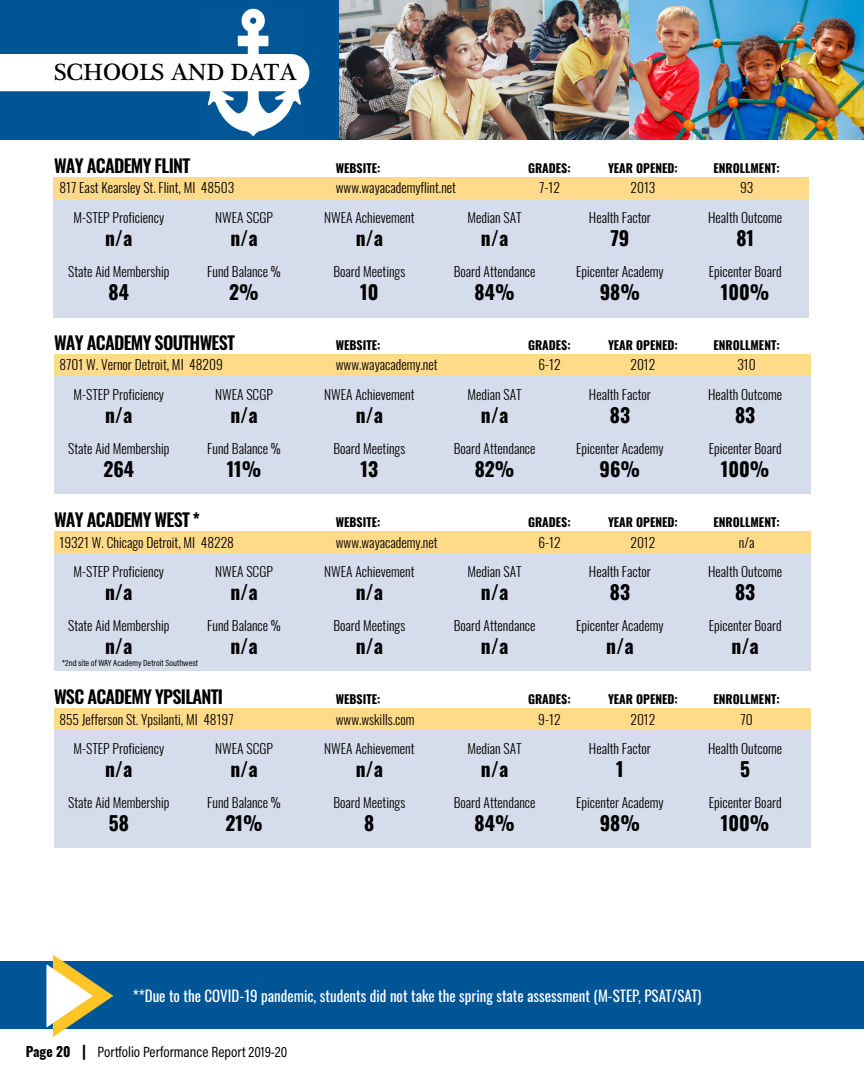
<style>
.page{position:relative;width:864px;height:1080px;background:#fff}
.page>*{position:absolute;margin:0;border:0;box-sizing:border-box;transform-origin:0 0}
.t1{font:24px "Plantagenet Cherokee";color:#000}
.t2{font:700 19.5px "Oswald";color:#000}
.t3{font:600 18px "Oswald";letter-spacing:-.04em;color:#000}
.t4{font:15px "Oswald";color:#fff}
.t5{font:15px "Acumin Pro Cond";color:#000}
.t6{font:300 13.5px "Oswald";color:#000}
.t7{font:700 12px "Oswald";color:#000}
.t8{font:9px "Acumin Pro Cond";color:#000}
.s1{font-family:"Oswald";font-weight:700;font-size:13.5px}
.s2{font-family:"Oswald";font-weight:700}
</style>
<div class="page">
<div style="left:54px;top:354px;width:756px;height:139px;background:#d5dcec"></div>
<div style="left:54px;top:354px;width:756px;height:22px;background:#ffda88"></div>
<div style="left:54px;top:553px;width:756px;height:117px;background:#d5dcec"></div>
<div style="left:54px;top:531px;width:756px;height:22px;background:#ffda88"></div>
<div style="left:54px;top:730px;width:756px;height:118px;background:#d5dcec"></div>
<div style="left:54px;top:708px;width:756px;height:22px;background:#ffda88"></div>
<div style="left:0;top:0;width:864px;height:139px;background:#005596"></div>
<div style="left:53px;top:178px;width:756px;height:140px;background:#d5dcec"></div>
<div style="left:53px;top:177px;width:756px;height:22px;background:#ffda88"></div>
<img style="left:339px;top:0;width:525px;height:139px">
<img style="left:199px;top:8px;width:102px;height:129px">
<div style="left:0;top:54px;width:309px;height:37px;background:#fff"></div>
<div style="left:0;top:961px;width:864px;height:67px;background:#005596"></div>
<svg style="left:46px;top:955px;width:67px;height:82px"></svg>
<h1 class="t1" style="left:54px;top:58px;width:245px">SCHOOLS AND DATA</h1>
<h3 class="t3" style="left:54px;top:156px;width:138px">WAY ACADEMY FLINT</h3>
<p class="t7" style="left:336px;top:162px;width:46px">WEBSITE:</p>
<p class="t7" style="left:528px;top:162px;width:44px">GRADES:</p>
<p class="t7" style="left:608px;top:162px;width:71px">YEAR OPENED:</p>
<p class="t7" style="left:714px;top:162px;width:68px">ENROLLMENT:</p>
<p class="t6" style="left:59px;top:176px;width:176px">817 East Kearsley St. Flint, MI 48503</p>
<p class="t6" style="left:336px;top:176px;width:122px">www.wayacademyflint.net</p>
<p class="t6" style="left:539px;top:176px;width:22px">7-12</p>
<p class="t6" style="left:630px;top:176px;width:26px">2013</p>
<p class="t6" style="left:740px;top:176px;width:15px">93</p>
<p class="t6" style="left:73px;top:206px;width:92px">M-STEP Proficiency</p>
<p class="t6" style="left:215px;top:206px;width:59px">NWEA SCGP</p>
<p class="t6" style="left:324px;top:206px;width:92px">NWEA Achievement</p>
<p class="t6" style="left:468px;top:206px;width:56px">Median SAT</p>
<p class="t6" style="left:589px;top:206px;width:63px">Health Factor</p>
<p class="t6" style="left:708px;top:206px;width:76px">Health Outcome</p>
<h2 class="t2" style="left:105px;top:228px;width:29px">n/a</h2>
<h2 class="t2" style="left:230px;top:228px;width:29px">n/a</h2>
<h2 class="t2" style="left:356px;top:228px;width:29px">n/a</h2>
<h2 class="t2" style="left:481px;top:228px;width:29px">n/a</h2>
<h2 class="t2" style="left:610px;top:228px;width:21px">79</h2>
<h2 class="t2" style="left:736px;top:228px;width:19px">81</h2>
<p class="t6" style="left:68px;top:260px;width:103px">State Aid Membership</p>
<p class="t6" style="left:207px;top:260px;width:75px">Fund Balance %</p>
<p class="t6" style="left:333px;top:260px;width:73px">Board Meetings</p>
<p class="t6" style="left:454px;top:260px;width:83px">Board Attendance</p>
<p class="t6" style="left:576px;top:260px;width:89px">Epicenter Academy</p>
<p class="t6" style="left:709px;top:260px;width:74px">Epicenter Board</p>
<h2 class="t2" style="left:109px;top:282px;width:22px">84</h2>
<h2 class="t2" style="left:229px;top:282px;width:31px">2%</h2>
<h2 class="t2" style="left:360px;top:282px;width:20px">10</h2>
<h2 class="t2" style="left:475px;top:282px;width:41px">84%</h2>
<h2 class="t2" style="left:600px;top:282px;width:42px">98%</h2>
<h2 class="t2" style="left:721px;top:282px;width:50px">100%</h2>
<h3 class="t3" style="left:54px;top:333px;width:183px">WAY ACADEMY SOUTHWEST</h3>
<p class="t7" style="left:336px;top:339px;width:46px">WEBSITE:</p>
<p class="t7" style="left:528px;top:339px;width:44px">GRADES:</p>
<p class="t7" style="left:608px;top:339px;width:71px">YEAR OPENED:</p>
<p class="t7" style="left:714px;top:339px;width:68px">ENROLLMENT:</p>
<p class="t6" style="left:59px;top:353px;width:165px">8701 W. Vernor Detroit, MI 48209</p>
<p class="t6" style="left:336px;top:353px;width:103px">www.wayacademy.net</p>
<p class="t6" style="left:538px;top:353px;width:24px">6-12</p>
<p class="t6" style="left:630px;top:353px;width:27px">2012</p>
<p class="t6" style="left:737px;top:353px;width:20px">310</p>
<p class="t6" style="left:73px;top:383px;width:92px">M-STEP Proficiency</p>
<p class="t6" style="left:215px;top:383px;width:59px">NWEA SCGP</p>
<p class="t6" style="left:324px;top:383px;width:92px">NWEA Achievement</p>
<p class="t6" style="left:468px;top:383px;width:56px">Median SAT</p>
<p class="t6" style="left:589px;top:383px;width:63px">Health Factor</p>
<p class="t6" style="left:708px;top:383px;width:76px">Health Outcome</p>
<h2 class="t2" style="left:105px;top:405px;width:29px">n/a</h2>
<h2 class="t2" style="left:230px;top:405px;width:29px">n/a</h2>
<h2 class="t2" style="left:356px;top:405px;width:29px">n/a</h2>
<h2 class="t2" style="left:481px;top:405px;width:29px">n/a</h2>
<h2 class="t2" style="left:610px;top:405px;width:22px">83</h2>
<h2 class="t2" style="left:735px;top:405px;width:22px">83</h2>
<p class="t6" style="left:68px;top:437px;width:103px">State Aid Membership</p>
<p class="t6" style="left:207px;top:437px;width:75px">Fund Balance %</p>
<p class="t6" style="left:333px;top:437px;width:73px">Board Meetings</p>
<p class="t6" style="left:454px;top:437px;width:83px">Board Attendance</p>
<p class="t6" style="left:576px;top:437px;width:89px">Epicenter Academy</p>
<p class="t6" style="left:709px;top:437px;width:74px">Epicenter Board</p>
<h2 class="t2" style="left:103px;top:459px;width:32px">264</h2>
<h2 class="t2" style="left:227px;top:459px;width:36px">11%</h2>
<h2 class="t2" style="left:361px;top:459px;width:19px">13</h2>
<h2 class="t2" style="left:475px;top:459px;width:41px">82%</h2>
<h2 class="t2" style="left:600px;top:459px;width:42px">96%</h2>
<h2 class="t2" style="left:721px;top:459px;width:50px">100%</h2>
<h3 class="t3" style="left:54px;top:510px;width:148px">WAY ACADEMY WEST *</h3>
<p class="t7" style="left:336px;top:516px;width:46px">WEBSITE:</p>
<p class="t7" style="left:528px;top:516px;width:44px">GRADES:</p>
<p class="t7" style="left:608px;top:516px;width:71px">YEAR OPENED:</p>
<p class="t7" style="left:714px;top:516px;width:68px">ENROLLMENT:</p>
<p class="t6" style="left:59px;top:530px;width:176px">19321 W. Chicago Detroit, MI 48228</p>
<p class="t6" style="left:336px;top:530px;width:103px">www.wayacademy.net</p>
<p class="t6" style="left:538px;top:530px;width:24px">6-12</p>
<p class="t6" style="left:630px;top:530px;width:27px">2012</p>
<p class="t6" style="left:739px;top:530px;width:17px">n/a</p>
<p class="t6" style="left:73px;top:560px;width:92px">M-STEP Proficiency</p>
<p class="t6" style="left:215px;top:560px;width:59px">NWEA SCGP</p>
<p class="t6" style="left:324px;top:560px;width:92px">NWEA Achievement</p>
<p class="t6" style="left:468px;top:560px;width:56px">Median SAT</p>
<p class="t6" style="left:589px;top:560px;width:63px">Health Factor</p>
<p class="t6" style="left:708px;top:560px;width:76px">Health Outcome</p>
<h2 class="t2" style="left:105px;top:582px;width:29px">n/a</h2>
<h2 class="t2" style="left:230px;top:582px;width:29px">n/a</h2>
<h2 class="t2" style="left:356px;top:582px;width:29px">n/a</h2>
<h2 class="t2" style="left:481px;top:582px;width:29px">n/a</h2>
<h2 class="t2" style="left:610px;top:582px;width:22px">83</h2>
<h2 class="t2" style="left:735px;top:582px;width:22px">83</h2>
<p class="t6" style="left:68px;top:614px;width:103px">State Aid Membership</p>
<p class="t6" style="left:207px;top:614px;width:75px">Fund Balance %</p>
<p class="t6" style="left:333px;top:614px;width:73px">Board Meetings</p>
<p class="t6" style="left:454px;top:614px;width:83px">Board Attendance</p>
<p class="t6" style="left:576px;top:614px;width:89px">Epicenter Academy</p>
<p class="t6" style="left:709px;top:614px;width:74px">Epicenter Board</p>
<h2 class="t2" style="left:105px;top:636px;width:29px">n/a</h2>
<h2 class="t2" style="left:230px;top:636px;width:29px">n/a</h2>
<h2 class="t2" style="left:356px;top:636px;width:29px">n/a</h2>
<h2 class="t2" style="left:481px;top:636px;width:29px">n/a</h2>
<h2 class="t2" style="left:606px;top:636px;width:29px">n/a</h2>
<h2 class="t2" style="left:732px;top:636px;width:29px">n/a</h2>
<h3 class="t3" style="left:54px;top:687px;width:171px">WSC ACADEMY YPSILANTI</h3>
<p class="t7" style="left:336px;top:693px;width:46px">WEBSITE:</p>
<p class="t7" style="left:528px;top:693px;width:44px">GRADES:</p>
<p class="t7" style="left:608px;top:693px;width:71px">YEAR OPENED:</p>
<p class="t7" style="left:714px;top:693px;width:68px">ENROLLMENT:</p>
<p class="t6" style="left:59px;top:707px;width:176px">855 Jefferson St. Ypsilanti, MI 48197</p>
<p class="t6" style="left:336px;top:707px;width:80px">www.wskills.com</p>
<p class="t6" style="left:538px;top:707px;width:24px">9-12</p>
<p class="t6" style="left:630px;top:707px;width:27px">2012</p>
<p class="t6" style="left:740px;top:707px;width:14px">70</p>
<p class="t6" style="left:73px;top:737px;width:92px">M-STEP Proficiency</p>
<p class="t6" style="left:215px;top:737px;width:59px">NWEA SCGP</p>
<p class="t6" style="left:324px;top:737px;width:92px">NWEA Achievement</p>
<p class="t6" style="left:468px;top:737px;width:56px">Median SAT</p>
<p class="t6" style="left:589px;top:737px;width:63px">Health Factor</p>
<p class="t6" style="left:708px;top:737px;width:76px">Health Outcome</p>
<h2 class="t2" style="left:105px;top:759px;width:29px">n/a</h2>
<h2 class="t2" style="left:230px;top:759px;width:29px">n/a</h2>
<h2 class="t2" style="left:356px;top:759px;width:29px">n/a</h2>
<h2 class="t2" style="left:481px;top:759px;width:29px">n/a</h2>
<h2 class="t2" style="left:616px;top:759px;width:9px">1</h2>
<h2 class="t2" style="left:740px;top:759px;width:11px">5</h2>
<p class="t6" style="left:68px;top:791px;width:103px">State Aid Membership</p>
<p class="t6" style="left:207px;top:791px;width:75px">Fund Balance %</p>
<p class="t6" style="left:333px;top:791px;width:73px">Board Meetings</p>
<p class="t6" style="left:454px;top:791px;width:83px">Board Attendance</p>
<p class="t6" style="left:576px;top:791px;width:89px">Epicenter Academy</p>
<p class="t6" style="left:709px;top:791px;width:74px">Epicenter Board</p>
<h2 class="t2" style="left:109px;top:813px;width:22px">58</h2>
<h2 class="t2" style="left:225px;top:813px;width:39px">21%</h2>
<h2 class="t2" style="left:364px;top:813px;width:12px">8</h2>
<h2 class="t2" style="left:475px;top:813px;width:41px">84%</h2>
<h2 class="t2" style="left:600px;top:813px;width:42px">98%</h2>
<h2 class="t2" style="left:721px;top:813px;width:50px">100%</h2>
<p class="t8" style="left:62px;top:657px;width:137px">*2nd site of WAY Academy Detroit Southwest</p>
<p class="t4" style="left:133px;top:983px;width:570px">**Due to the COVID-19 pandemic, students did not take the spring state assessment (M-STEP, PSAT/SAT)</p>
<p class="t5" style="left:26px;top:1043px;width:263px"><span class="s1">Page 20</span> <span class="s2">|</span> Portfolio Performance Report 2019-20</p>
</div>
